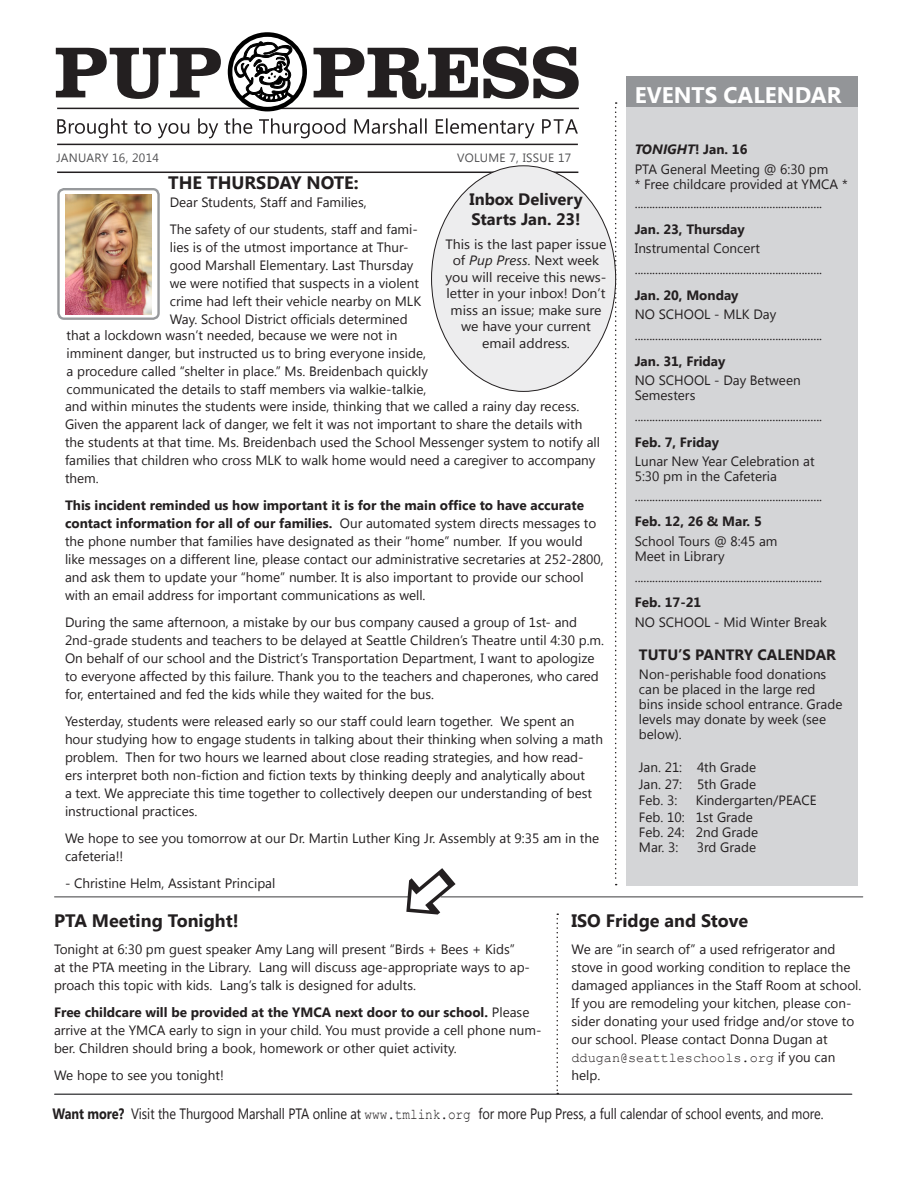
<style>
.page{position:relative;width:918px;height:1188px;background:#fff}
.page>*{position:absolute;margin:0;border:0;box-sizing:border-box;transform-origin:0 0}
.t1{font:700 22.5px "Segoe UI";color:#fff}
.t2{font:700 18px "Segoe UI";color:#231f20}
.t3{font:700 16.5px/19.8px "Segoe UI";color:#231f20}
.t4{font:15px "Segoe UI";letter-spacing:-.005em;color:#231f20;scale:.85 1}
.CalendarBheading{font:700 15px "Segoe UI";color:#231f20}
.Calendar{font:13.5px/18px "Segoe UI";color:#231f20}
.Calendar-2{font:13.5px/16.5px "Segoe UI";color:#231f20;text-align:center;scale:1.04 1}
.CalendarBheading-2{font:700 13.5px "Segoe UI";color:#231f20}
.CalendarBheading-3{font:italic 700 13.5px "Segoe UI";color:#231f20}
.t5{font:12px "Segoe UI";letter-spacing:.025em;color:#515153}
.s1{font-style:italic}
.s2{font-weight:700}
.s3{font-style:normal}
.s4{font-family:"Courier New"}
</style>
<div class="page">
<hr style="left:55px;top:896px;width:353px;height:1px;background:#515153">
<hr style="left:57px;top:172px;width:521px;height:1px;background:#231f20">
<svg style="left:615px;top:102px;width:2px;height:783px"></svg>
<div style="left:432px;top:166px;width:184px;height:225px;background:#ededee;border-radius:50%"></div>
<div style="left:626px;top:77px;width:232px;height:808px;background:#d4d5d7"></div>
<div style="left:626px;top:77px;width:232px;height:30px;background:#939598"></div>
<svg style="left:57px;top:118px;width:521px;height:20px"></svg>
<hr style="left:57px;top:144px;width:521px;height:1px;background:#231f20">
<hr style="left:57px;top:108px;width:522px;height:1px;background:#231f20">
<svg style="left:228px;top:32px;width:79px;height:79px"></svg>
<div style="left:232px;top:37px;width:70px;height:70px;background:#fff;border-radius:50%"></div>
<svg style="left:56px;top:41px;width:523px;height:62px"></svg>
<hr style="left:55px;top:1094px;width:797px;height:1px;background:#515153">
<div style="left:57px;top:188px;width:103px;height:132px;border:2px solid #97999c;border-radius:6px"></div>
<img style="left:66px;top:195px;width:86px;height:120px">
<svg style="left:556px;top:914px;width:2px;height:180px"></svg>
<hr style="left:441px;top:896px;width:422px;height:1px;background:#515153">
<svg style="left:392px;top:896px;width:72px;height:2px"></svg>
<p class="t5" style="left:56px;top:149px;width:104px">JANUARY 16, 2014</p>
<p class="t5" style="left:457px;top:149px;width:116px">VOLUME 7, ISSUE 17</p>
<p class="t2" style="left:168px;top:170px;width:192px">THE THURSDAY NOTE:</p>
<p class="Calendar" style="left:170px;top:193px;width:198px">Dear Students, Staff and Families,</p>
<p class="Calendar" style="left:170px;top:220px;width:253px">The safety of our students, staff and fami&shy;lies is of the utmost importance at Thur&shy;good Marshall Elementary. Last Thursday we were notified that suspects in a violent crime had left their vehicle nearby on MLK Way. School District officials determined</p>
<p class="Calendar" style="left:67px;top:325px;width:363px">that a lockdown wasn’t needed, because we were not in imminent danger, but instructed us to bring everyone inside, a procedure called “shelter in place.” Ms. Breidenbach quickly communicated the details to staff members via walkie-talkie,</p>
<p class="t3" style="left:469px;top:188px;width:115px">Inbox Delivery<br>Starts Jan. 23!</p>
<p class="Calendar-2" style="left:446px;top:235px;width:156px">This is the last paper issue of <span class="s1">Pup Press</span>. Next week you will receive this news&shy;letter in your inbox! Don’t miss an issue; make sure we have your current email address.</p>
<p class="Calendar" style="left:65px;top:397px;width:537px">and within minutes the students were inside, thinking that we called a rainy day recess.<br>Given the apparent lack of danger, we felt it was not important to share the details with the students at that time. Ms. Breidenbach used the School Messenger system to notify all families that children who cross MLK to walk home would need a caregiver to accompany them.</p>
<p class="Calendar" style="left:65px;top:496px;width:540px"><span class="s2">This incident reminded us how important it is for the main office to have accurate contact information for all of our families.</span> Our automated system directs messages to the phone number that families have designated as their “home” number. If you would like messages on a different line, please contact our administrative secretaries at 252-2800, and ask them to update your “home” number. It is also important to provide our school with an email address for important communications as well.</p>
<p class="Calendar" style="left:65px;top:613px;width:541px">During the same afternoon, a mistake by our bus company caused a group of 1st- and 2nd-grade students and teachers to be delayed at Seattle Children’s Theatre until 4:30 p.m.<br>On behalf of our school and the District’s Transportation Department, I want to apologize to everyone affected by this failure. Thank you to the teachers and chaperones, who cared for, entertained and fed the kids while they waited for the bus.</p>
<p class="Calendar" style="left:65px;top:712px;width:540px">Yesterday, students were released early so our staff could learn together. We spent an hour studying how to engage students in talking about their thinking when solving a math problem. Then for two hours we learned about close reading strategies, and how read&shy;ers interpret both non-fiction and fiction texts by thinking deeply and analytically about<br>a text. We appreciate this time together to collectively deepen our understanding of best instructional practices.</p>
<p class="Calendar" style="left:65px;top:829px;width:536px">We hope to see you tomorrow at our Dr. Martin Luther King Jr. Assembly at 9:35 am in the cafeteria!!</p>
<p class="Calendar" style="left:65px;top:874px;width:212px">- Christine Helm, Assistant Principal</p>
<p class="t1" style="left:635px;top:79px;width:208px">EVENTS CALENDAR</p>
<p class="CalendarBheading-3" style="left:635px;top:140px;width:114px">TONIGHT<span class="s3">! Jan. 16</span></p>
<p class="Calendar" style="left:635px;top:161px;width:214px;line-height:15px">PTA General Meeting @ 6:30 pm<br>* Free childcare provided at YMCA *</p>
<p class="Calendar" style="left:635px;top:194px;width:189px">................................................................</p>
<p class="CalendarBheading-2" style="left:635px;top:219px;width:112px">Jan. 23, Thursday</p>
<p class="Calendar" style="left:635px;top:239px;width:127px">Instrumental Concert</p>
<p class="Calendar" style="left:635px;top:260px;width:189px">................................................................</p>
<p class="CalendarBheading-2" style="left:635px;top:285px;width:105px">Jan. 20, Monday</p>
<p class="Calendar" style="left:635px;top:305px;width:143px">NO SCHOOL - MLK Day</p>
<p class="Calendar" style="left:635px;top:326px;width:189px">................................................................</p>
<p class="CalendarBheading-2" style="left:635px;top:351px;width:92px">Jan. 31, Friday</p>
<p class="Calendar" style="left:635px;top:372px;width:167px;line-height:15px">NO SCHOOL - Day Between<br>Semesters</p>
<p class="Calendar" style="left:635px;top:407px;width:189px">................................................................</p>
<p class="CalendarBheading-2" style="left:635px;top:432px;width:86px">Feb. 7, Friday</p>
<p class="Calendar" style="left:635px;top:453px;width:181px;line-height:15px">Lunar New Year Celebration at<br>5:30 pm in the Cafeteria</p>
<p class="Calendar" style="left:635px;top:486px;width:189px">................................................................</p>
<p class="CalendarBheading-2" style="left:635px;top:512px;width:129px">Feb. 12, 26 &amp; Mar. 5</p>
<p class="Calendar" style="left:635px;top:533px;width:144px;line-height:15px">School Tours @ 8:45 am<br>Meet in Library</p>
<p class="Calendar" style="left:635px;top:567px;width:189px">................................................................</p>
<p class="CalendarBheading-2" style="left:635px;top:593px;width:68px">Feb. 17-21</p>
<p class="Calendar" style="left:635px;top:612px;width:193px">NO SCHOOL - Mid Winter Break</p>
<p class="CalendarBheading" style="left:639px;top:644px;width:199px">TUTU’S PANTRY CALENDAR</p>
<p class="Calendar" style="left:639px;top:666px;width:205px;line-height:15px">Non-perishable food donations can be placed in the large red bins inside school entrance. Grade levels may donate by week (see below).</p>
<p class="Calendar" style="left:639px;top:758px;width:119px">Jan. 21: 4th Grade</p>
<p class="Calendar" style="left:639px;top:774px;width:119px">Jan. 27: 5th Grade</p>
<p class="Calendar" style="left:639px;top:791px;width:40px">Feb. 3:</p>
<p class="Calendar" style="left:696px;top:791px;width:122px">Kindergarten/PEACE</p>
<p class="Calendar" style="left:639px;top:807px;width:115px">Feb. 10: 1st Grade</p>
<p class="Calendar" style="left:639px;top:822px;width:121px">Feb. 24: 2nd Grade</p>
<p class="Calendar" style="left:639px;top:837px;width:41px">Mar. 3:</p>
<p class="Calendar" style="left:697px;top:837px;width:61px">3rd Grade</p>
<p class="t2" style="left:54px;top:907px;width:186px">PTA Meeting Tonight!</p>
<p class="Calendar" style="left:54px;top:939px;width:478px">Tonight at 6:30 pm guest speaker Amy Lang will present “Birds + Bees + Kids”<br>at the PTA meeting in the Library. Lang will discuss age-appropriate ways to ap&shy;proach this topic with kids. Lang’s talk is designed for adults.</p>
<p class="Calendar" style="left:54px;top:1002px;width:489px"><span class="s2">Free childcare will be provided at the YMCA next door to our school.</span> Please arrive at the YMCA early to sign in your child. You must provide a cell phone num&shy;ber. Children should bring a book, homework or other quiet activity.</p>
<p class="Calendar" style="left:54px;top:1065px;width:171px">We hope to see you tonight!</p>
<p class="t2" style="left:572px;top:907px;width:178px">ISO Fridge and Stove</p>
<p class="Calendar" style="left:572px;top:939px;width:291px">We are “in search of” a used refrigerator and stove in good working condition to replace the damaged appliances in the Staff Room at school.<br>If you are remodeling your kitchen, please con&shy;sider donating your used fridge and/or stove to our school. Please contact Donna Dugan at <span class="s4">ddugan@seattleschools.org</span> if you can help.</p>
<p class="t4" style="left:53px;top:1104px;width:909px"><span class="s2">Want more?</span> Visit the Thurgood Marshall PTA online at <span class="s4">www.tmlink.org</span> for more Pup Press, a full calendar of school events, and more.</p>
</div>
